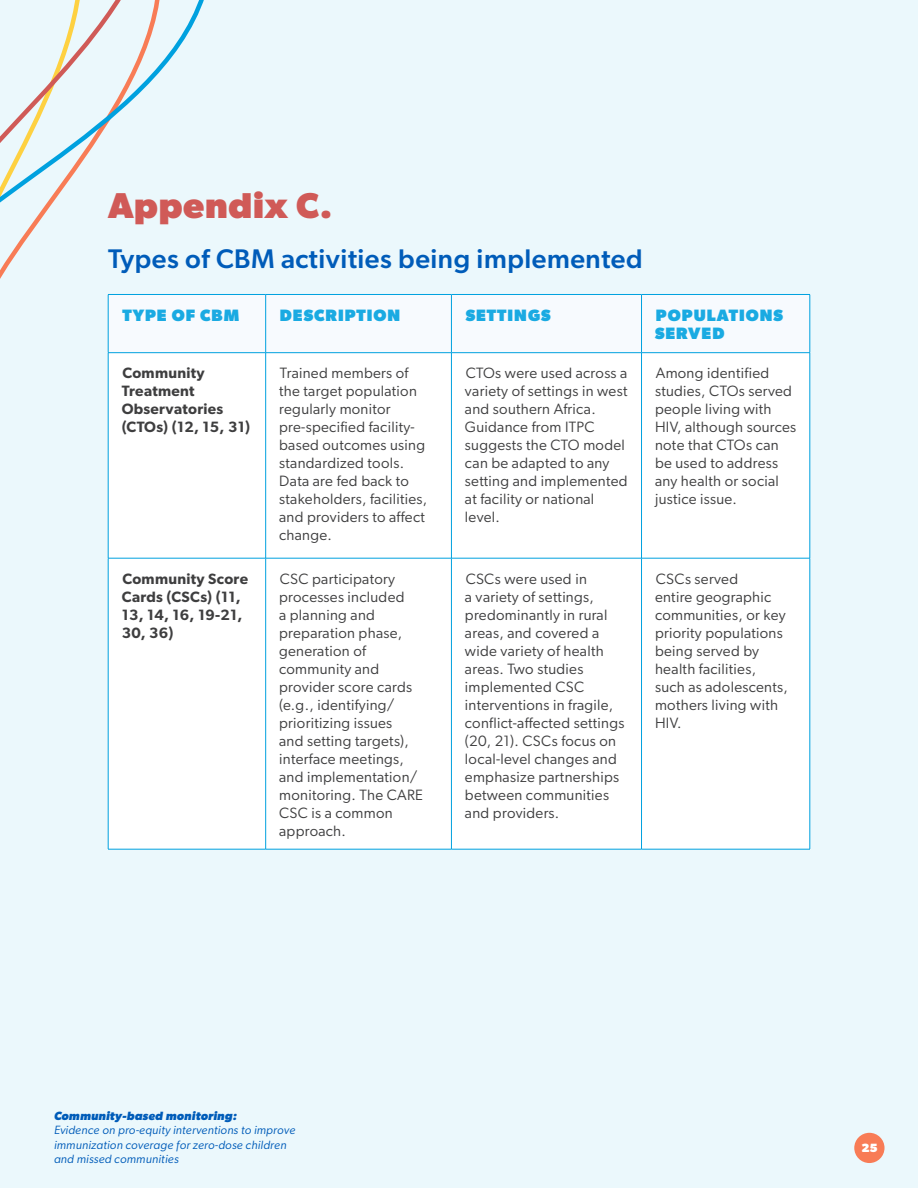
<style>
.page{position:relative;width:918px;height:1188px;background:#ebf8fc}
.page>*{position:absolute;margin:0;border:0;box-sizing:border-box;transform-origin:0 0}
.Appendix_H1{font:700 36px "Gibson";letter-spacing:.02em;color:#d05a57}
.Appendix_H2{font:500 27px "Gibson";letter-spacing:.02em;color:#005cb9}
.TableH1{font:800 16.5px/18px "Gibson";letter-spacing:.06em;color:#1aaae2}
.TableBody{font:15px/18px "Gibson";letter-spacing:.02em;color:#3e3e3f}
.TableBody-2{font:600 15px/18px "Gibson";letter-spacing:.02em;color:#3e3e3f}
.t1{font:italic 12px/14.4px "Gibson";letter-spacing:.02em;color:#005cb9}
.t2{font:italic 700 12px "Gibson";letter-spacing:.02em;color:#005cb9}
.t3{font:800 12px "Gibson";color:#fff}
</style>
<div class="page">
<div style="left:854px;top:1133px;width:31px;height:30px;background:#f87c56;border-radius:50%"></div>
<svg style="left:0;top:0;width:204px;height:304px"></svg>
<svg style="left:0;top:0;width:174px;height:264px"></svg>
<div style="left:109px;top:295px;width:701px;height:57px;background:#f7fafe"></div>
<div style="left:109px;top:353px;width:701px;height:496px;background:#fff"></div>
<hr style="left:108px;top:294px;width:158px;height:1px;background:#00a1df">
<hr style="left:108px;top:295px;width:1px;height:57px;background:#00a1df">
<hr style="left:266px;top:294px;width:185px;height:1px;background:#00a1df">
<hr style="left:265px;top:295px;width:1px;height:57px;background:#00a1df">
<hr style="left:451px;top:294px;width:191px;height:1px;background:#00a1df">
<hr style="left:451px;top:295px;width:1px;height:57px;background:#00a1df">
<hr style="left:642px;top:294px;width:168px;height:1px;background:#00a1df">
<hr style="left:641px;top:295px;width:1px;height:57px;background:#00a1df">
<hr style="left:810px;top:295px;width:1px;height:57px;background:#00a1df">
<hr style="left:108px;top:352px;width:158px;height:1px;background:#00a1df">
<hr style="left:108px;top:353px;width:1px;height:205px;background:#00a1df">
<hr style="left:266px;top:352px;width:185px;height:1px;background:#00a1df">
<hr style="left:265px;top:353px;width:1px;height:205px;background:#00a1df">
<hr style="left:451px;top:352px;width:191px;height:1px;background:#00a1df">
<hr style="left:451px;top:353px;width:1px;height:205px;background:#00a1df">
<hr style="left:642px;top:352px;width:168px;height:1px;background:#00a1df">
<hr style="left:641px;top:353px;width:1px;height:205px;background:#00a1df">
<hr style="left:810px;top:353px;width:1px;height:205px;background:#00a1df">
<hr style="left:108px;top:558px;width:158px;height:1px;background:#00a1df">
<hr style="left:108px;top:558px;width:1px;height:291px;background:#00a1df">
<hr style="left:266px;top:558px;width:185px;height:1px;background:#00a1df">
<hr style="left:265px;top:558px;width:1px;height:291px;background:#00a1df">
<hr style="left:451px;top:558px;width:191px;height:1px;background:#00a1df">
<hr style="left:451px;top:558px;width:1px;height:291px;background:#00a1df">
<hr style="left:642px;top:558px;width:168px;height:1px;background:#00a1df">
<hr style="left:641px;top:558px;width:1px;height:291px;background:#00a1df">
<hr style="left:810px;top:558px;width:1px;height:291px;background:#00a1df">
<hr style="left:108px;top:849px;width:158px;height:1px;background:#00a1df">
<hr style="left:266px;top:849px;width:185px;height:1px;background:#00a1df">
<hr style="left:451px;top:849px;width:191px;height:1px;background:#00a1df">
<hr style="left:642px;top:849px;width:168px;height:1px;background:#00a1df">
<p class="Appendix_H1" style="left:108px;top:184px;width:226px">Appendix C.</p>
<p class="Appendix_H2" style="left:108px;top:243px;width:536px">Types of CBM activities being implemented</p>
<p class="TableH1" style="left:122px;top:307px;width:118px">TYPE OF CBM</p>
<p class="TableH1" style="left:280px;top:307px;width:122px">DESCRIPTION</p>
<p class="TableH1" style="left:466px;top:307px;width:87px">SETTINGS</p>
<p class="TableH1" style="left:655px;top:307px;width:130px">POPULATIONS<br>SERVED</p>
<p class="TableBody-2" style="left:122px;top:364px;width:130px">Community<br>Treatment<br>Observatories (CTOs) (12, 15, 31)</p>
<p class="TableBody" style="left:279px;top:364px;width:150px">Trained members of the target population regularly monitor pre-specified facility&shy;based outcomes using standardized tools.<br>Data are fed back to stakeholders, facilities, and providers to affect change.</p>
<p class="TableBody" style="left:465px;top:364px;width:164px">CTOs were used across a variety of settings in west and southern Africa.<br>Guidance from ITPC suggests the CTO model can be adapted to any setting and implemented at facility or national level.</p>
<p class="TableBody" style="left:655px;top:364px;width:143px">Among identified studies, CTOs served people living with<br>HIV, although sources note that CTOs can be used to address any health or social justice issue.</p>
<p class="TableBody-2" style="left:122px;top:569px;width:128px">Community Score<br>Cards (CSCs) (11,<br>13, 14, 16, 19-21,<br>30, 36)</p>
<p class="TableBody" style="left:279px;top:569px;width:145px">CSC participatory processes included<br>a planning and preparation phase, generation of community and provider score cards (e.g., identifying/ prioritizing issues<br>and setting targets), interface meetings, and implementation/ monitoring. The CARE<br>CSC is a common approach.</p>
<p class="TableBody" style="left:465px;top:569px;width:161px">CSCs were used in<br>a variety of settings, predominantly in rural areas, and covered a wide variety of health areas. Two studies implemented CSC interventions in fragile, conflict-affected settings (20, 21). CSCs focus on local-level changes and emphasize partnerships between communities and providers.</p>
<p class="TableBody" style="left:655px;top:569px;width:134px">CSCs served<br>entire geographic communities, or key priority populations being served by health facilities, such as adolescents, mothers living with<br>HIV.</p>
<p class="t2" style="left:54px;top:1109px;width:184px">Community-based monitoring:</p>
<p class="t1" style="left:54px;top:1123px;width:243px">Evidence on pro-equity interventions to improve immunization coverage for zero-dose children and missed communities</p>
<p class="t3" style="left:861px;top:1141px;width:18px">25</p>
</div>
